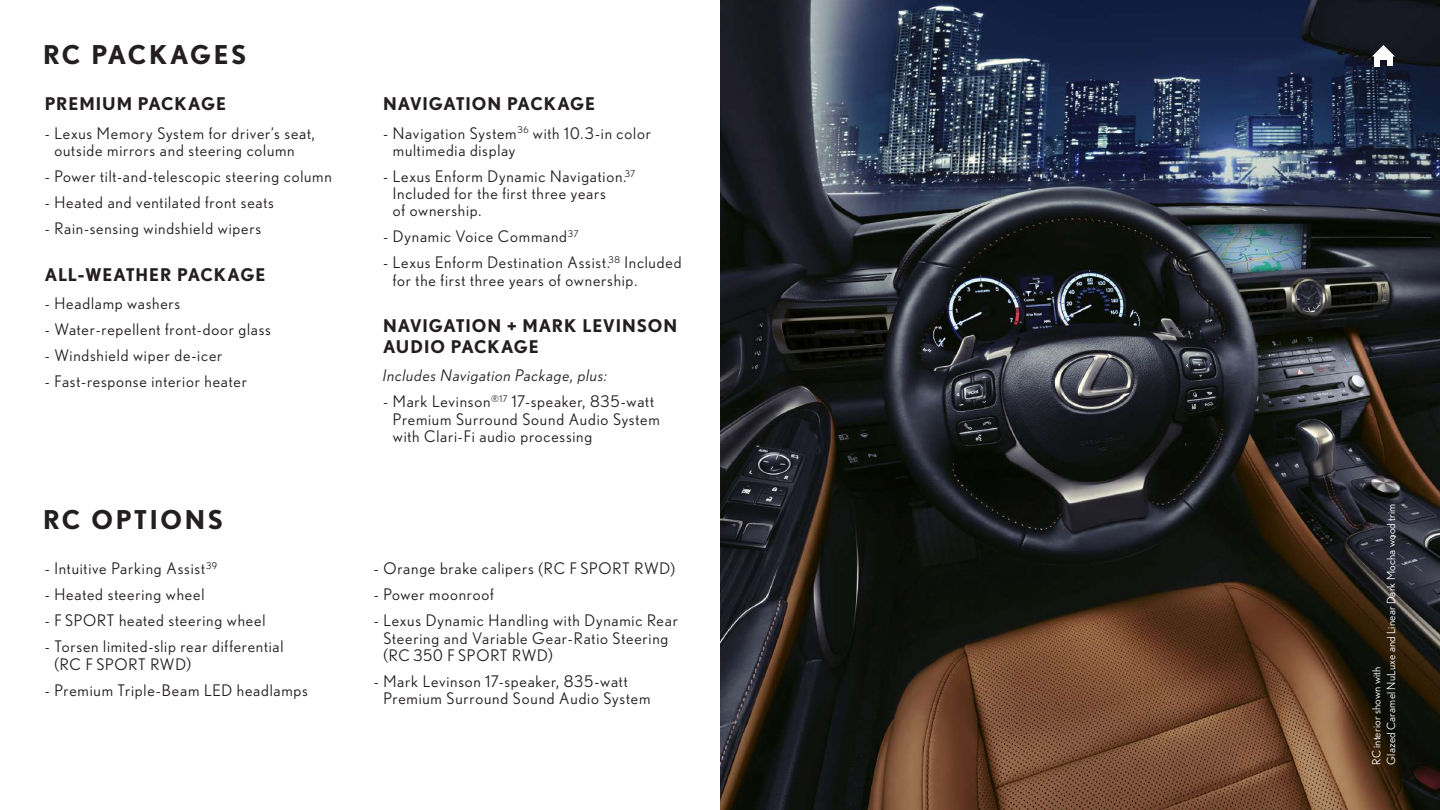
<style>
.page{position:relative;width:1440px;height:810px;background:#fff}
.page>*{position:absolute;margin:0;border:0;box-sizing:border-box;transform-origin:0 0}
.t1{font:700 25.88px "Nobel";letter-spacing:.1em;color:#231f20}
.t2{font:700 17.5px/21px "Nobel";letter-spacing:.05em;color:#231f20}
.t3{font:16px/17.2px "Nobel";letter-spacing:.05em;color:#231f20}
.t4{font:italic 16px "Nobel";letter-spacing:.05em;color:#231f20}
.t5{font:11.25px/14.6px "Nobel";letter-spacing:.02em;color:#fff}
</style>
<div class="page">
<img style="left:720px;top:0;width:720px;height:810px">
<svg style="left:1372px;top:45px;width:23px;height:11px"></svg>
<div style="left:1374px;top:55px;width:6px;height:11px;background:#fff"></div>
<div style="left:1387px;top:55px;width:6px;height:11px;background:#fff"></div>
<div style="left:1379px;top:54px;width:11px;height:6px;background:#fff"></div>
<h1 class="t1" style="left:43px;top:39px;width:205px">RC PACKAGES</h1>
<p class="t2" style="left:45px;top:93px;width:183px">PREMIUM PACKAGE</p>
<p class="t3" style="left:54px;top:124px;width:262px;text-indent:-10px">- Lexus Memory System for driver’s seat, outside mirrors and steering column</p>
<p class="t3" style="left:45px;top:167px;width:289px">- Power tilt-and-telescopic steering column</p>
<p class="t3" style="left:45px;top:193px;width:231px">- Heated and ventilated front seats</p>
<p class="t3" style="left:45px;top:220px;width:218px">- Rain-sensing windshield wipers</p>
<p class="t2" style="left:45px;top:263px;width:222px">ALL-WEATHER PACKAGE</p>
<p class="t3" style="left:45px;top:294px;width:137px">- Headlamp washers</p>
<p class="t3" style="left:45px;top:320px;width:228px">- Water-repellent front-door glass</p>
<p class="t3" style="left:45px;top:346px;width:179px">- Windshield wiper de-icer</p>
<p class="t3" style="left:45px;top:372px;width:204px">- Fast-response interior heater</p>
<h1 class="t1" style="left:43px;top:504px;width:181px">RC OPTIONS</h1>
<p class="t3" style="left:45px;top:560px;width:174px">- Intuitive Parking Assist<sup>39</sup></p>
<p class="t3" style="left:45px;top:586px;width:161px">- Heated steering wheel</p>
<p class="t3" style="left:45px;top:612px;width:222px">- F SPORT heated steering wheel</p>
<p class="t3" style="left:54px;top:638px;width:231px;text-indent:-10px">- Torsen limited-slip rear differential (RC F SPORT RWD)</p>
<p class="t3" style="left:45px;top:681px;width:264px">- Premium Triple-Beam LED headlamps</p>
<p class="t2" style="left:383px;top:93px;width:214px">NAVIGATION PACKAGE</p>
<p class="t3" style="left:393px;top:124px;width:260px;text-indent:-10px">- Navigation System<sup>36</sup> with 10.3-in color multimedia display</p>
<p class="t3" style="left:393px;top:167px;width:244px;text-indent:-10px">- Lexus Enform Dynamic Navigation.<sup>37<br></sup>Included for the first three years<br>of ownership.</p>
<p class="t3" style="left:383px;top:228px;width:197px">- Dynamic Voice Command<sup>37</sup></p>
<p class="t3" style="left:393px;top:254px;width:290px;text-indent:-10px">- Lexus Enform Destination Assist.<sup>38</sup> Included for the first three years of ownership.</p>
<p class="t2" style="left:383px;top:315px;width:296px">NAVIGATION + MARK LEVINSON<br>AUDIO PACKAGE</p>
<p class="t4" style="left:383px;top:366px;width:226px">Includes Navigation Package, plus:</p>
<p class="t3" style="left:393px;top:393px;width:268px;text-indent:-10px">- Mark Levinson<sup>®17</sup> 17-speaker, 835-watt<br>Premium Surround Sound Audio System with Clari-Fi audio processing</p>
<p class="t3" style="left:374px;top:560px;width:303px">- Orange brake calipers (RC F SPORT RWD)</p>
<p class="t3" style="left:374px;top:586px;width:121px">- Power moonroof</p>
<p class="t3" style="left:383px;top:612px;width:296px;text-indent:-10px">- Lexus Dynamic Handling with Dynamic Rear<br>Steering and Variable Gear-Ratio Steering (RC 350 F SPORT RWD)</p>
<p class="t3" style="left:383px;top:672px;width:268px;text-indent:-10px">- Mark Levinson 17-speaker, 835-watt<br>Premium Surround Sound Audio System</p>
<p class="t5" style="left:1369px;top:765px;width:263px;rotate:-90deg">RC interior shown with<br>Glazed Caramel NuLuxe and Linear Dark Mocha wood trim</p>
</div>
